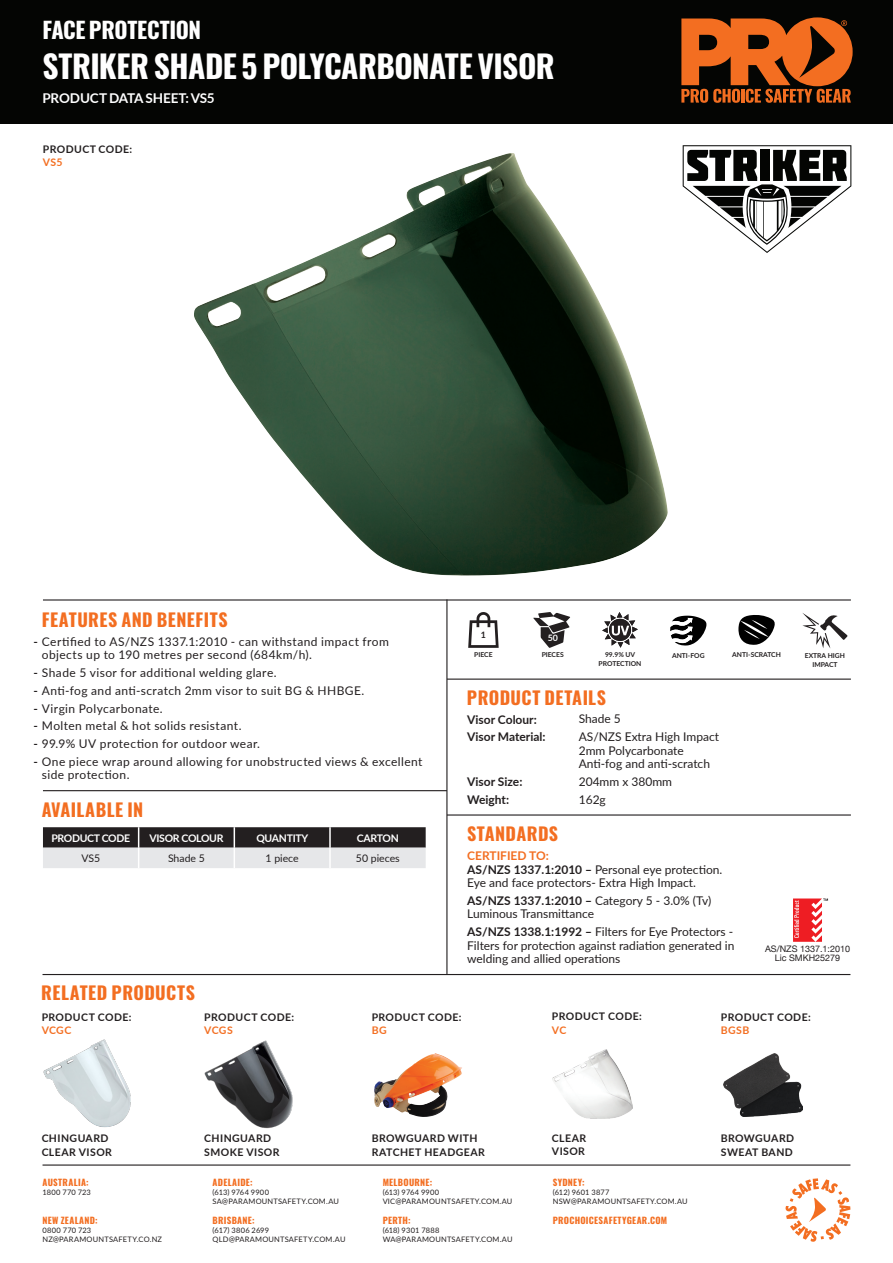
<style>
.page{position:relative;width:893px;height:1263px;background:#fff}
.page>*{position:absolute;margin:0;border:0;box-sizing:border-box;transform-origin:0 0}
.t1{font:700 31.5px "Oswald";letter-spacing:-.02em;color:#fff}
.t2{font:700 22.5px "Oswald";letter-spacing:-.02em;color:#fff}
.t3{font:700 18px "Oswald";letter-spacing:.025em;color:#f36e21}
.t4{font:700 13.5px "Lato";letter-spacing:-.01em;color:#fff}
.t5{font:12px/13.5px "Lato";letter-spacing:.03em;color:#231f20}
.t6{font:12px/13.5px "Lato";color:#231f20}
.t7{font:700 12px "Lato";color:#231f20}
.t8{font:700 10.5px/13.5px "Lato";letter-spacing:.04em;color:#231f20}
.t9{font:700 10.5px "Lato";letter-spacing:-.03em;color:#fff}
.t10{font:10.5px "Lato";color:#231f20}
.t11{font:700 9px "Oswald";letter-spacing:.035em;color:#f36e21}
.t12{font:9px/9px "Helvetica Neue";color:#231f20;text-align:center}
.t13{font:700 8.85px "Lato";color:#fff}
.t14{font:700 8.85px "Lato";color:#231f20}
.t15{font:7.5px/9px "Lato";letter-spacing:.025em;color:#231f20}
.t16{font:700 6.75px/9px "Lato";color:#231f20;text-align:center}
.s1{color:#f36e21}
.s2{font-weight:700}
.s3{font-weight:700;color:#f36e21}
</style>
<div class="page">
<img style="left:194px;top:153px;width:474px;height:423px">
<div style="left:0;top:0;width:893px;height:124px;background:#040503"></div>
<hr style="left:43px;top:599px;width:808px;height:1px;background:#231f20">
<hr style="left:446px;top:599px;width:1px;height:375px;background:#231f20">
<hr style="left:43px;top:790px;width:404px;height:1px;background:#231f20">
<hr style="left:447px;top:678px;width:404px;height:2px;background:#231f20">
<hr style="left:447px;top:814px;width:404px;height:1px;background:#231f20">
<hr style="left:43px;top:974px;width:807px;height:1px;background:#231f20">
<svg style="left:681px;top:17px;width:172px;height:86px"></svg>
<svg style="left:468px;top:612px;width:31px;height:36px"></svg>
<svg style="left:602px;top:612px;width:36px;height:36px"></svg>
<svg style="left:802px;top:613px;width:46px;height:35px"></svg>
<svg style="left:533px;top:612px;width:37px;height:36px"></svg>
<svg style="left:43px;top:827px;width:383px;height:41px;background:#868486"></svg>
<hr style="left:329px;top:848px;width:2px;height:20px;background:#fff">
<hr style="left:329px;top:827px;width:2px;height:21px;background:#fff">
<hr style="left:43px;top:1164px;width:807px;height:1px;background:#231f20">
<svg style="left:785px;top:1178px;width:65px;height:64px"></svg>
<svg style="left:683px;top:145px;width:168px;height:108px"></svg>
<img style="left:553px;top:1049px;width:80px;height:69px">
<svg style="left:793px;top:898px;width:35px;height:44px"></svg>
<img style="left:723px;top:1053px;width:79px;height:63px">
<img style="left:204px;top:1040px;width:89px;height:89px">
<img style="left:43px;top:1039px;width:88px;height:88px">
<img style="left:374px;top:1053px;width:88px;height:64px">
<svg style="left:670px;top:616px;width:36px;height:30px"></svg>
<svg style="left:738px;top:615px;width:37px;height:30px"></svg>
<p class="t2" style="left:43px;top:19px;width:160px">FACE PROTECTION</p>
<p class="t1" style="left:43px;top:50px;width:514px">STRIKER SHADE 5 POLYCARBONATE VISOR</p>
<p class="t4" style="left:43px;top:88px;width:174px">PRODUCT DATA SHEET: VS5</p>
<p class="t8" style="left:43px;top:142px;width:91px">PRODUCT CODE:<br><span class="s1">VS5</span></p>
<p class="t3" style="left:42px;top:610px;width:187px">FEATURES AND BENEFITS</p>
<p class="t5" style="left:42px;top:634px;width:349px;text-indent:-9px"><span class="s2">-</span> Certified to AS/NZS 1337.1:2010 - can withstand impact from objects up to 190 metres per second (684km/h).</p>
<p class="t5" style="left:33px;top:665px;width:245px"><span class="s2">-</span> Shade 5 visor for additional welding glare.</p>
<p class="t5" style="left:33px;top:683px;width:332px"><span class="s2">-</span> Anti-fog and anti-scratch 2mm visor to suit BG &amp; HHBGE.</p>
<p class="t5" style="left:33px;top:701px;width:131px"><span class="s2">-</span> Virgin Polycarbonate.</p>
<p class="t5" style="left:33px;top:719px;width:210px"><span class="s2">-</span> Molten metal &amp; hot solids resistant.</p>
<p class="t5" style="left:33px;top:736px;width:228px"><span class="s2">-</span> 99.9% UV protection for outdoor wear.</p>
<p class="t5" style="left:42px;top:754px;width:382px;text-indent:-9px"><span class="s2">-</span> One piece wrap around allowing for unobstructed views &amp; excellent side protection.</p>
<p class="t3" style="left:42px;top:800px;width:103px">AVAILABLE IN</p>
<p class="t9" style="left:51px;top:830px;width:80px">PRODUCT CODE</p>
<p class="t9" style="left:149px;top:830px;width:75px">VISOR COLOUR</p>
<p class="t9" style="left:256px;top:830px;width:53px">QUANTITY</p>
<p class="t9" style="left:357px;top:830px;width:43px">CARTON</p>
<p class="t10" style="left:81px;top:851px;width:20px">VS5</p>
<p class="t10" style="left:168px;top:851px;width:38px">Shade 5</p>
<p class="t10" style="left:266px;top:851px;width:35px">1 piece</p>
<p class="t10" style="left:356px;top:851px;width:45px">50 pieces</p>
<p class="t3" style="left:41px;top:984px;width:155px">RELATED PRODUCTS</p>
<p class="t14" style="left:481px;top:628px;width:7px">1</p>
<p class="t16" style="left:474px;top:650px;width:20px">PIECE</p>
<p class="t16" style="left:599px;top:650px;width:44px">99.9% UV<br>PROTECTION</p>
<p class="t16" style="left:805px;top:651px;width:42px">EXTRA HIGH<br>IMPACT</p>
<p class="t13" style="left:548px;top:631px;width:12px">50</p>
<p class="t16" style="left:672px;top:651px;width:34px">ANTI-FOG</p>
<p class="t16" style="left:732px;top:650px;width:50px">ANTI-SCRATCH</p>
<p class="t16" style="left:542px;top:650px;width:23px">PIECES</p>
<p class="t3" style="left:467px;top:688px;width:141px">PRODUCT DETAILS</p>
<p class="t7" style="left:467px;top:710px;width:71px">Visor Colour:</p>
<p class="t7" style="left:467px;top:728px;width:80px">Visor Material:</p>
<p class="t7" style="left:467px;top:773px;width:57px">Visor Size:</p>
<p class="t7" style="left:467px;top:790px;width:43px">Weight:</p>
<p class="t5" style="left:579px;top:712px;width:44px">Shade 5</p>
<p class="t6" style="left:579px;top:729px;width:142px">AS/NZS Extra High Impact<br>2mm Polycarbonate<br>Anti-fog and anti-scratch</p>
<p class="t6" style="left:579px;top:774px;width:95px">204mm x 380mm</p>
<p class="t5" style="left:579px;top:792px;width:29px">162g</p>
<p class="t3" style="left:467px;top:824px;width:93px">STANDARDS</p>
<p class="t6" style="left:467px;top:849px;width:257px"><span class="s3">CERTIFIED TO:<br></span><span class="s2">AS/NZS 1337.1:2010 –</span> Personal eye protection.<br>Eye and face protectors- Extra High Impact.</p>
<p class="t6" style="left:467px;top:893px;width:246px"><span class="s2">AS/NZS 1337.1:2010 –</span> Category 5 - 3.0% (Tv)<br>Luminous Transmittance</p>
<p class="t5" style="left:467px;top:925px;width:269px;text-align:justify"><span class="s2">AS/NZS 1338.1:1992 –</span> Filters for Eye Protectors - Filters for protection against radiation generated in welding and allied operations</p>
<p class="t12" style="left:765px;top:945px;width:87px">AS/NZS 1337.1:2010<br>Lic SMKH25279</p>
<p class="t8" style="left:42px;top:1010px;width:91px">PRODUCT CODE:<br><span class="s1">VCGC</span></p>
<p class="t8" style="left:372px;top:1010px;width:91px">PRODUCT CODE:<br><span class="s1">BG</span></p>
<p class="t8" style="left:204px;top:1010px;width:91px">PRODUCT CODE:<br><span class="s1">VCGS</span></p>
<p class="t8" style="left:552px;top:1009px;width:91px">PRODUCT CODE:<br><span class="s1">VC</span></p>
<p class="t8" style="left:721px;top:1010px;width:91px">PRODUCT CODE:<br><span class="s1">BGSB</span></p>
<p class="t8" style="left:42px;top:1131px;width:72px">CHINGUARD<br>CLEAR VISOR</p>
<p class="t8" style="left:204px;top:1131px;width:77px">CHINGUARD<br>SMOKE VISOR</p>
<p class="t8" style="left:372px;top:1131px;width:115px">BROWGUARD WITH<br>RATCHET HEADGEAR</p>
<p class="t8" style="left:552px;top:1130px;width:36px">CLEAR<br>VISOR</p>
<p class="t8" style="left:721px;top:1131px;width:75px">BROWGUARD<br>SWEAT BAND</p>
<p class="t11" style="left:43px;top:1177px;width:48px">AUSTRALIA:</p>
<p class="t15" style="left:43px;top:1187px;width:50px">1800 770 723</p>
<p class="t11" style="left:43px;top:1215px;width:57px">NEW ZEALAND:</p>
<p class="t15" style="left:43px;top:1225px;width:121px">0800 770 723<br>NZ@PARAMOUNTSAFETY.CO.NZ</p>
<p class="t11" style="left:213px;top:1177px;width:42px">ADELAIDE:</p>
<p class="t15" style="left:213px;top:1187px;width:128px">(613) 9764 9900<br>SA@PARAMOUNTSAFETY.COM.AU</p>
<p class="t11" style="left:213px;top:1215px;width:43px">BRISBANE:</p>
<p class="t15" style="left:213px;top:1225px;width:134px">(617) 3806 2699<br>QLD@PARAMOUNTSAFETY.COM.AU</p>
<p class="t11" style="left:383px;top:1177px;width:51px">MELBOURNE:</p>
<p class="t15" style="left:383px;top:1187px;width:131px">(613) 9764 9900<br>VIC@PARAMOUNTSAFETY.COM.AU</p>
<p class="t11" style="left:383px;top:1215px;width:30px">PERTH:</p>
<p class="t15" style="left:383px;top:1225px;width:131px">(618) 9301 7888<br>WA@PARAMOUNTSAFETY.COM.AU</p>
<p class="t11" style="left:553px;top:1177px;width:33px">SYDNEY:</p>
<p class="t15" style="left:553px;top:1187px;width:136px">(612) 9601 3877<br>NSW@PARAMOUNTSAFETY.COM.AU</p>
<p class="t11" style="left:553px;top:1215px;width:116px">PROCHOICESAFETYGEAR.COM</p>
</div>
